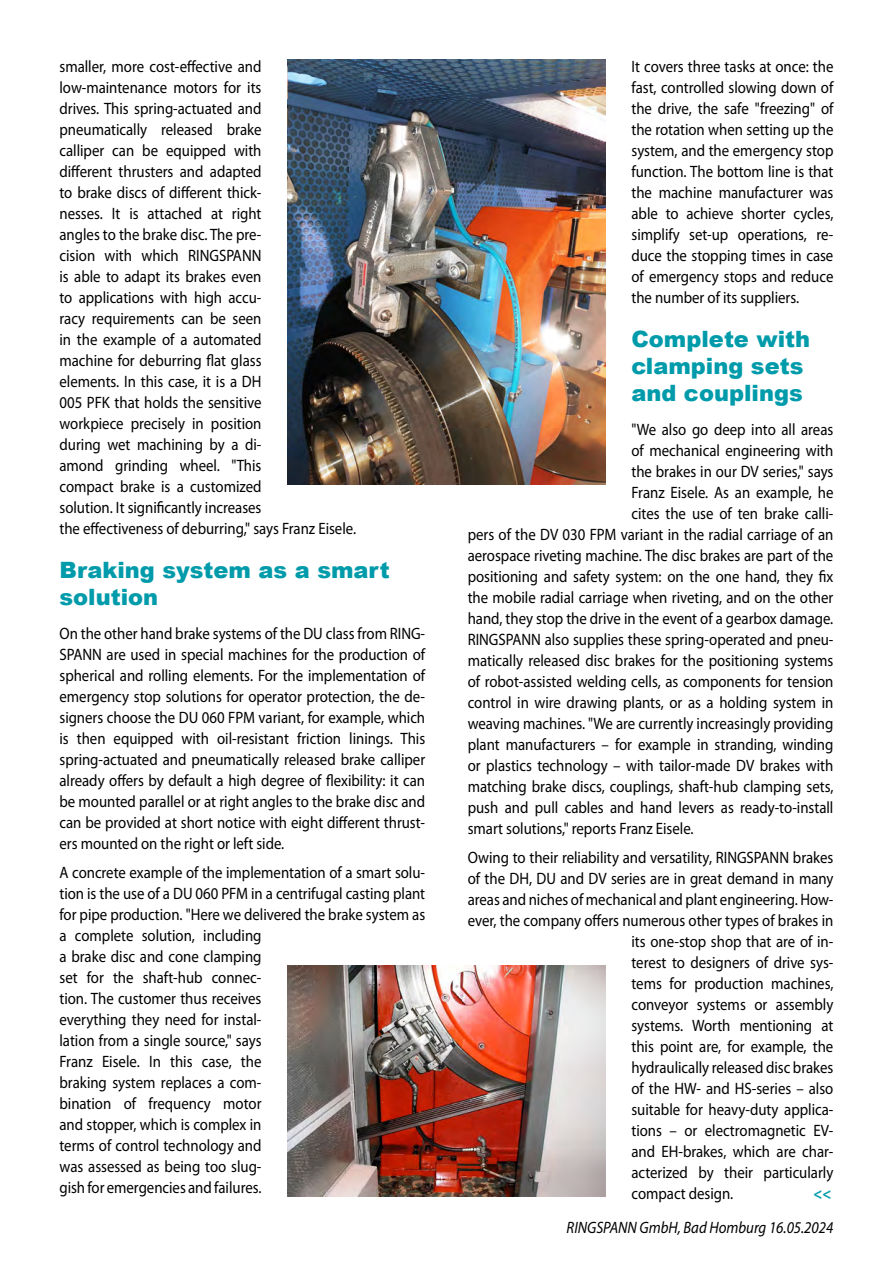
<style>
.page{position:relative;width:893px;height:1263px;background:#fff}
.page>*{position:absolute;margin:0;border:0;box-sizing:border-box;transform-origin:0 0}
.t1{font:900 22.5px/27px "Arial";color:#009baa}
.t2{font:16.5px/21px "Myriad Pro";color:#000;scale:.9 1}
.t3{font:italic 16.5px "Myriad Pro";color:#000;scale:.9 1}
.t4{font:700 16.5px "Myriad Pro";color:#009baa;scale:.9 1}
</style>
<div class="page">
<img style="left:287px;top:965px;width:319px;height:232px">
<img style="left:287px;top:60px;width:319px;height:425px">
<p class="t2" style="left:60px;top:56px;width:331px">smaller, more cost-effective and low-maintenance motors for its<br>drives. This spring-actuated and<br>pneumatically released brake<br>calliper can be equipped with<br>different thrusters and adapted<br>to brake discs of different thick-<br>nesses. It is attached at right<br>angles to the brake disc. The pre-<br>cision with which RINGSPANN<br>is able to adapt its brakes even<br>to applications with high accu-<br>racy requirements can be seen<br>in the example of a automated<br>machine for deburring flat glass<br>elements. In this case, it is a DH<br>005 PFK that holds the sensitive<br>workpiece precisely in position<br>during wet machining by a di-<br>amond grinding wheel. "This<br>compact brake is a customized<br>solution. It significantly increases<br>the effectiveness of deburring," says Franz Eisele.</p>
<h1 class="t1" style="left:60px;top:556px;width:332px">Braking system as a smart solution</h1>
<p class="t2" style="left:60px;top:622px;width:408px;text-align:justify">On the other hand brake systems of the DU class from RING-SPANN are used in special machines for the production of spherical and rolling elements. For the implementation of emergency stop solutions for operator protection, the de&shy;signers choose the DU 060 FPM variant, for example, which is then equipped with oil-resistant friction linings. This spring-actuated and pneumatically released brake calliper already offers by default a high degree of flexibility: it can be mounted parallel or at right angles to the brake disc and can be provided at short notice with eight different thrust&shy;ers mounted on the right or left side.</p>
<p class="t2" style="left:60px;top:862px;width:408px">A concrete example of the implementation of a smart solu&shy;tion is the use of a DU 060 PFM in a centrifugal casting plant for pipe production. "Here we delivered the brake system as a complete solution, including<br>a brake disc and cone clamping<br>set for the shaft-hub connec-<br>tion. The customer thus receives<br>everything they need for instal-<br>lation from a single source," says<br>Franz Eisele. In this case, the<br>braking system replaces a com-<br>bination of frequency motor<br>and stopper, which is complex in<br>terms of control technology and<br>was assessed as being too slug-<br>gish for emergencies and failures.</p>
<p class="t2" style="left:631px;top:56px;width:226px;text-align:justify">It covers three tasks at once: the fast, controlled slowing down of the drive, the safe "freezing" of the rotation when setting up the system, and the emergency stop function. The bottom line is that the machine manufacturer was able to achieve shorter cycles, simplify set-up operations, re&shy;duce the stopping times in case of emergency stops and reduce the number of its suppliers.</p>
<h1 class="t1" style="left:631px;top:325px;width:180px">Complete with clamping sets and couplings</h1>
<p class="t2" style="left:631px;top:418px;width:226px">"We also go deep into all areas</p>
<p class="t2" style="left:631px;top:439px;width:226px">of mechanical engineering with</p>
<p class="t2" style="left:631px;top:460px;width:226px">the brakes in our DV series," says</p>
<p class="t2" style="left:631px;top:481px;width:226px">Franz Eisele. As an example, he</p>
<p class="t2" style="left:631px;top:502px;width:226px">cites the use of ten brake calli-</p>
<p class="t2" style="left:468px;top:523px;width:408px">pers of the DV 030 FPM variant in the radial carriage of an</p>
<p class="t2" style="left:468px;top:544px;width:408px">aerospace riveting machine. The disc brakes are part of the</p>
<p class="t2" style="left:468px;top:565px;width:408px">positioning and safety system: on the one hand, they fix</p>
<p class="t2" style="left:468px;top:586px;width:408px">the mobile radial carriage when riveting, and on the other</p>
<p class="t2" style="left:468px;top:607px;width:408px">hand, they stop the drive in the event of a gearbox damage.</p>
<p class="t2" style="left:468px;top:628px;width:408px">RINGSPANN also supplies these spring-operated and pneu-</p>
<p class="t2" style="left:468px;top:649px;width:408px">matically released disc brakes for the positioning systems</p>
<p class="t2" style="left:468px;top:670px;width:408px">of robot-assisted welding cells, as components for tension</p>
<p class="t2" style="left:468px;top:691px;width:408px">control in wire drawing plants, or as a holding system in</p>
<p class="t2" style="left:468px;top:712px;width:408px">weaving machines. "We are currently increasingly providing</p>
<p class="t2" style="left:468px;top:733px;width:408px">plant manufacturers – for example in stranding, winding</p>
<p class="t2" style="left:468px;top:754px;width:408px">or plastics technology – with tailor-made DV brakes with</p>
<p class="t2" style="left:468px;top:775px;width:408px">matching brake discs, couplings, shaft-hub clamping sets,</p>
<p class="t2" style="left:468px;top:796px;width:408px">push and pull cables and hand levers as ready-to-install</p>
<p class="t2" style="left:468px;top:817px;width:252px">smart solutions," reports Franz Eisele.</p>
<p class="t2" style="left:468px;top:847px;width:408px">Owing to their reliability and versatility, RINGSPANN brakes</p>
<p class="t2" style="left:468px;top:868px;width:408px">of the DH, DU and DV series are in great demand in many</p>
<p class="t2" style="left:468px;top:889px;width:408px">areas and niches of mechanical and plant engineering. How-</p>
<p class="t2" style="left:468px;top:910px;width:408px">ever, the company offers numerous other types of brakes in</p>
<p class="t2" style="left:631px;top:931px;width:226px">its one-stop shop that are of in-</p>
<p class="t2" style="left:631px;top:952px;width:226px">terest to designers of drive sys-</p>
<p class="t2" style="left:631px;top:973px;width:226px">tems for production machines,</p>
<p class="t2" style="left:631px;top:994px;width:226px">conveyor systems or assembly</p>
<p class="t2" style="left:631px;top:1015px;width:226px">systems. Worth mentioning at</p>
<p class="t2" style="left:631px;top:1036px;width:226px">this point are, for example, the</p>
<p class="t2" style="left:631px;top:1057px;width:226px">hydraulically released disc brakes</p>
<p class="t2" style="left:631px;top:1078px;width:226px">of the HW- and HS-series – also</p>
<p class="t2" style="left:631px;top:1099px;width:226px">suitable for heavy-duty applica-</p>
<p class="t2" style="left:631px;top:1120px;width:226px">tions – or electromagnetic EV-</p>
<p class="t2" style="left:631px;top:1141px;width:226px">and EH-brakes, which are char-</p>
<p class="t2" style="left:631px;top:1162px;width:226px">acterized by their particularly</p>
<p class="t2" style="left:631px;top:1183px;width:115px">compact design.</p>
<p class="t4" style="left:814px;top:1183px;width:21px">&lt;&lt;</p>
<p class="t3" style="left:567px;top:1217px;width:298px">RINGSPANN GmbH, Bad Homburg 16.05.2024</p>
</div>
